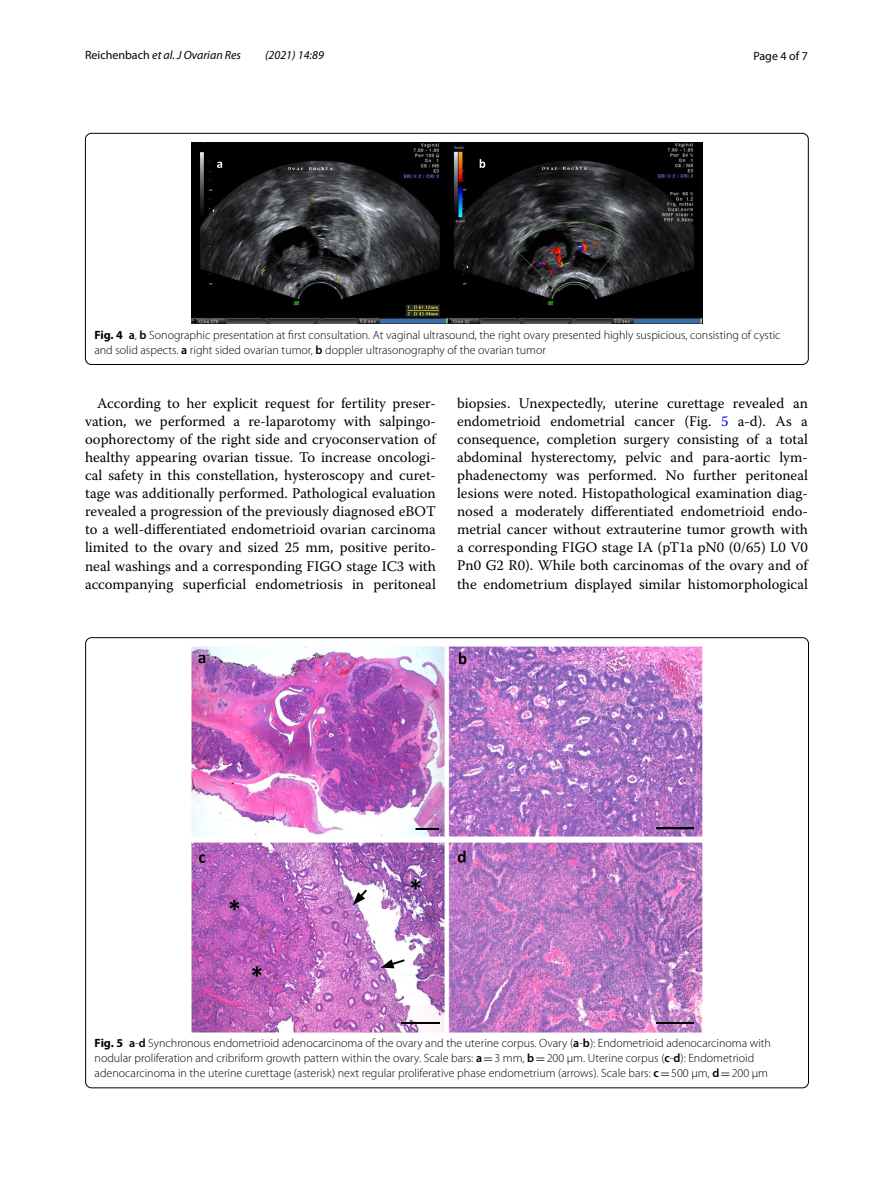
<style>
.page{position:relative;width:893px;height:1187px;background:#fff}
.page>*{position:absolute;margin:0;border:0;box-sizing:border-box;transform-origin:0 0}
.t1{font:14.7px/18px "Warnock Pro";color:#000;text-align:justify}
.t2{font:300 12px/15px "Myriad Pro";color:#000}
.t3{font:italic 12px "Myriad Pro";color:#000}
.t4{font:12px "Myriad Pro";color:#000}
.s1{font-style:normal}
.s2{font-weight:700}
.s3{font-weight:600}
.s4{color:#00f}
.s5{font-family:"MTSY";font-weight:400}
</style>
<div class="page">
<img style="left:192px;top:142px;width:510px;height:182px">
<svg style="left:217px;top:162px;width:5px;height:6px"></svg>
<svg style="left:480px;top:159px;width:5px;height:9px"></svg>
<div style="left:85px;top:133px;width:723px;height:231px;border:1px solid #000;border-radius:6px"></div>
<img style="left:192px;top:646px;width:510px;height:386px">
<svg style="left:381px;top:959px;width:24px;height:9px"></svg>
<svg style="left:353px;top:889px;width:14px;height:16px"></svg>
<hr style="left:416px;top:828px;width:22px;height:2px;background:#000">
<hr style="left:656px;top:827px;width:38px;height:2px;background:#000">
<hr style="left:656px;top:1021px;width:38px;height:2px;background:#000">
<hr style="left:401px;top:1021px;width:39px;height:2px;background:#000">
<p class="t3" style="left:85px;top:48px;width:158px"><span class="s1">Reichenbach</span> et al. J Ovarian Res</p>
<p class="t3" style="left:265px;top:48px;width:60px">(2021) 14:89</p>
<p class="t4" style="left:753px;top:48px;width:56px">Page 4 of 7</p>
<p class="t2" style="left:94px;top:328px;width:688px"><span class="s2">Fig. 4</span> <span class="s3">a</span>, <span class="s3">b</span> Sonographic presentation at first consultation. At vaginal ultrasound, the right ovary presented highly suspicious, consisting of cystic and solid aspects. <span class="s3">a</span> right sided ovarian tumor, <span class="s3">b</span> doppler ultrasonography of the ovarian tumor</p>
<p class="t1" style="left:85px;top:394px;width:352px;text-indent:12px">According to her explicit request for fertility preser&shy;vation, we performed a re-laparotomy with salpingo&shy;oophorectomy of the right side and cryoconservation of healthy appearing ovarian tissue. To increase oncologi&shy;cal safety in this constellation, hysteroscopy and curet&shy;tage was additionally performed. Pathological evaluation revealed a progression of the previously diagnosed eBOT to a well-differentiated endometrioid ovarian carcinoma limited to the ovary and sized 25 mm, positive perito&shy;neal washings and a corresponding FIGO stage IC3 with accompanying superficial endometriosis in peritoneal</p>
<p class="t1" style="left:457px;top:394px;width:352px">biopsies. Unexpectedly, uterine curettage revealed an endometrioid endometrial cancer (Fig. <span class="s4">5</span> a-d). As a consequence, completion surgery consisting of a total abdominal hysterectomy, pelvic and para-aortic lym&shy;phadenectomy was performed. No further peritoneal lesions were noted. Histopathological examination diag&shy;nosed a moderately differentiated endometrioid endo&shy;metrial cancer without extrauterine tumor growth with a corresponding FIGO stage IA (pT1a pN0 (0/65) L0 V0<br>Pn0 G2 R0). While both carcinomas of the ovary and of the endometrium displayed similar histomorphological</p>
<p class="t2" style="left:95px;top:1036px;width:678px"><span class="s2">Fig. 5</span> <span class="s3">a</span>-<span class="s3">d</span> Synchronous endometrioid adenocarcinoma of the ovary and the uterine corpus. Ovary (<span class="s3">a</span>-<span class="s3">b</span>): Endometrioid adenocarcinoma with nodular proliferation and cribriform growth pattern within the ovary. Scale bars: <span class="s3">a</span><span class="s5">=</span>3 mm, <span class="s3">b</span><span class="s5">=</span>200 μm. Uterine corpus (<span class="s3">c</span>-<span class="s3">d</span>): Endometrioid adenocarcinoma in the uterine curettage (asterisk) next regular proliferative phase endometrium (arrows). Scale bars: <span class="s3">c</span><span class="s5">=</span>500 μm, <span class="s3">d</span><span class="s5">=</span>200 μm</p>
</div>
